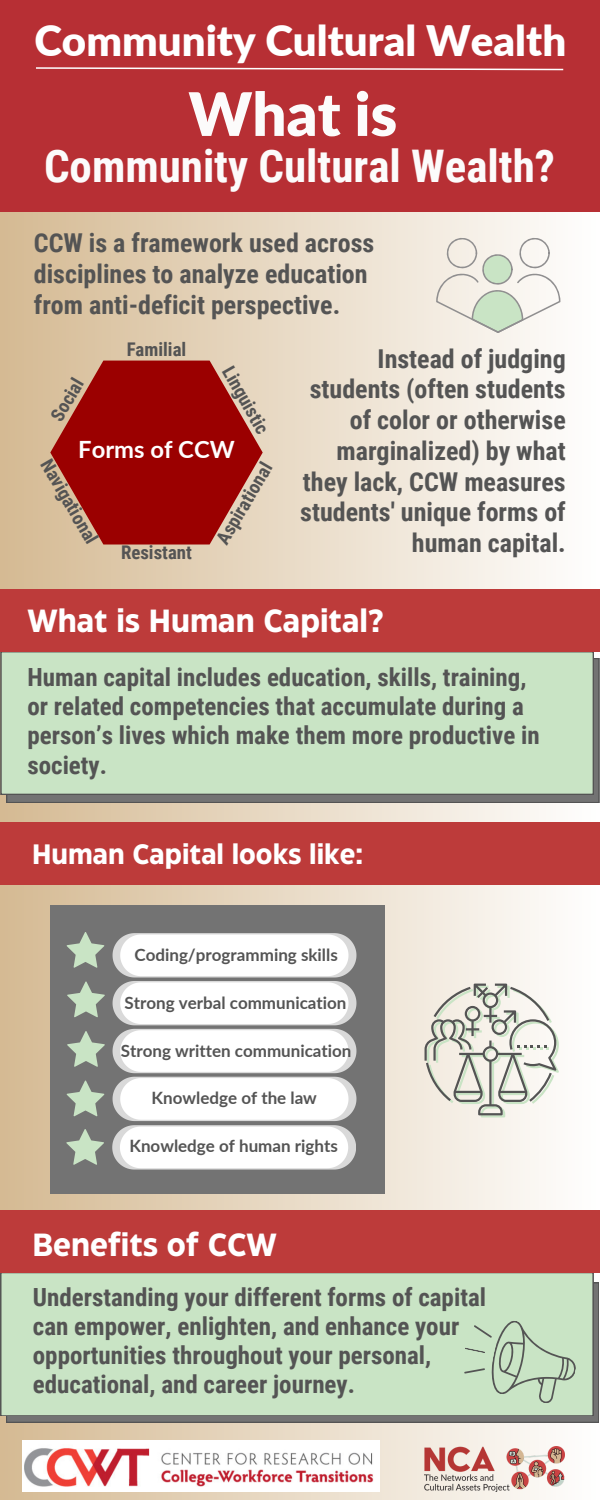
<style>
.page{position:relative;width:600px;height:1500px;background:#fff}
.page>*{position:absolute;margin:0;border:0;box-sizing:border-box;transform-origin:0 0}
.t1{font:900 60px "Lato";color:#fcfbfb}
.t2{font:700 45px "Roboto Condensed";color:#fcfbfb}
.t3{font:900 42px "Lato";color:#fff}
.t4{font:700 32px "Eastman Grotesque";color:#fff}
.t5{font:700 28px "Eastman Grotesque";color:#fff}
.t6{font:700 26px/30.8px "Roboto Condensed";color:#545454}
.t7{font:700 25px/29.2px "Roboto Condensed";color:#545454}
.t8{font:700 23.8px "Lato";color:#fff}
.t9{font:700 18.8px "Roboto Condensed";color:#545454}
.t10{font:700 17px "Lato";color:#545454}
</style>
<div class="page">
<div style="left:0;top:0;width:600px;height:1500px;background:linear-gradient(to right,#d2b690,#fdfcfc)"></div>
<svg style="left:50px;top:361px;width:213px;height:184px;background:#ac332c"></svg>
<svg style="left:6px;top:1283px;width:593px;height:139px;background:#6f6f6f"></svg>
<div style="left:1px;top:1273px;width:592px;height:143px;background:#c9e4c5"></div>
<svg style="left:464px;top:1318px;width:119px;height:90px;background:#bed6ba"></svg>
<img style="left:22px;top:1440px;width:357px;height:52px">
<div style="left:0;top:0;width:600px;height:211px;background:#b72f34"></div>
<svg style="left:436px;top:237px;width:124px;height:96px"></svg>
<img style="left:425px;top:1447px;width:139px;height:45px">
<svg style="left:7px;top:658px;width:592px;height:144px;background:#6e6e6e"></svg>
<svg style="left:425px;top:984px;width:134px;height:133px"></svg>
<div style="left:1px;top:652px;width:592px;height:142px;background:#c9e4c5"></div>
<div style="left:0;top:1211px;width:600px;height:62px;background:#bd3b3a"></div>
<svg style="left:36px;top:67px;width:528px;height:4px"></svg>
<div style="left:0;top:589px;width:600px;height:63px;background:#bd3b3a"></div>
<div style="left:0;top:822px;width:600px;height:62px;background:#bd3b3a"></div>
<div style="left:51px;top:905px;width:334px;height:289px;background:#737373"></div>
<svg style="left:67px;top:932px;width:37px;height:36px"></svg>
<svg style="left:67px;top:981px;width:38px;height:36px"></svg>
<svg style="left:67px;top:1031px;width:38px;height:36px"></svg>
<svg style="left:67px;top:1081px;width:37px;height:35px"></svg>
<svg style="left:112px;top:933px;width:244px;height:237px;background:#ececec"></svg>
<svg style="left:66px;top:1129px;width:38px;height:36px"></svg>
<p class="t3" style="left:34px;top:15px;width:533px">Community Cultural Wealth</p>
<p class="t1" style="left:188px;top:77px;width:210px">What is</p>
<p class="t2" style="left:44px;top:141px;width:513px">Community Cultural Wealth?</p>
<p class="t6" style="left:34px;top:228px;width:342px">CCW is a framework used across disciplines to analyze education from anti-deficit perspective.</p>
<p class="t6" style="left:300px;top:343px;width:267px;text-align:right">Instead of judging students (often students of color or otherwise marginalized) by what they lack, CCW measures students' unique forms of human capital.</p>
<p class="t9" style="left:127px;top:339px;width:61px">Familial</p>
<p class="t9" style="left:237px;top:362px;width:76px;rotate:60deg">Linguistic</p>
<p class="t9" style="left:46px;top:415px;width:48px;rotate:-60deg">Social</p>
<p class="t9" style="left:55px;top:455px;width:96px;rotate:60deg">Navigational</p>
<p class="t8" style="left:78px;top:435px;width:158px">Forms of CCW</p>
<p class="t9" style="left:212px;top:538px;width:93px;rotate:-60deg">Aspirational</p>
<p class="t9" style="left:121px;top:542px;width:72px">Resistant</p>
<p class="t4" style="left:27px;top:609px;width:357px">What is Human Capital?</p>
<p class="t7" style="left:27px;top:663px;width:514px">Human capital includes education, skills, training, or related competencies that accumulate during a person’s lives which make them more productive in society.</p>
<p class="t5" style="left:32px;top:843px;width:333px">Human Capital looks like:</p>
<p class="t10" style="left:134px;top:944px;width:205px">Coding/programming skills</p>
<p class="t10" style="left:124px;top:992px;width:224px">Strong verbal communication</p>
<p class="t10" style="left:121px;top:1040px;width:232px">Strong written communication</p>
<p class="t10" style="left:152px;top:1087px;width:167px">Knowledge of the law</p>
<p class="t10" style="left:129px;top:1136px;width:210px">Knowledge of human rights</p>
<p class="t4" style="left:32px;top:1232px;width:246px">Benefits of CCW</p>
<p class="t7" style="left:33px;top:1283px;width:455px">Understanding your different forms of capital can empower, enlighten, and enhance your opportunities throughout your personal, educational, and career journey.</p>
</div>
